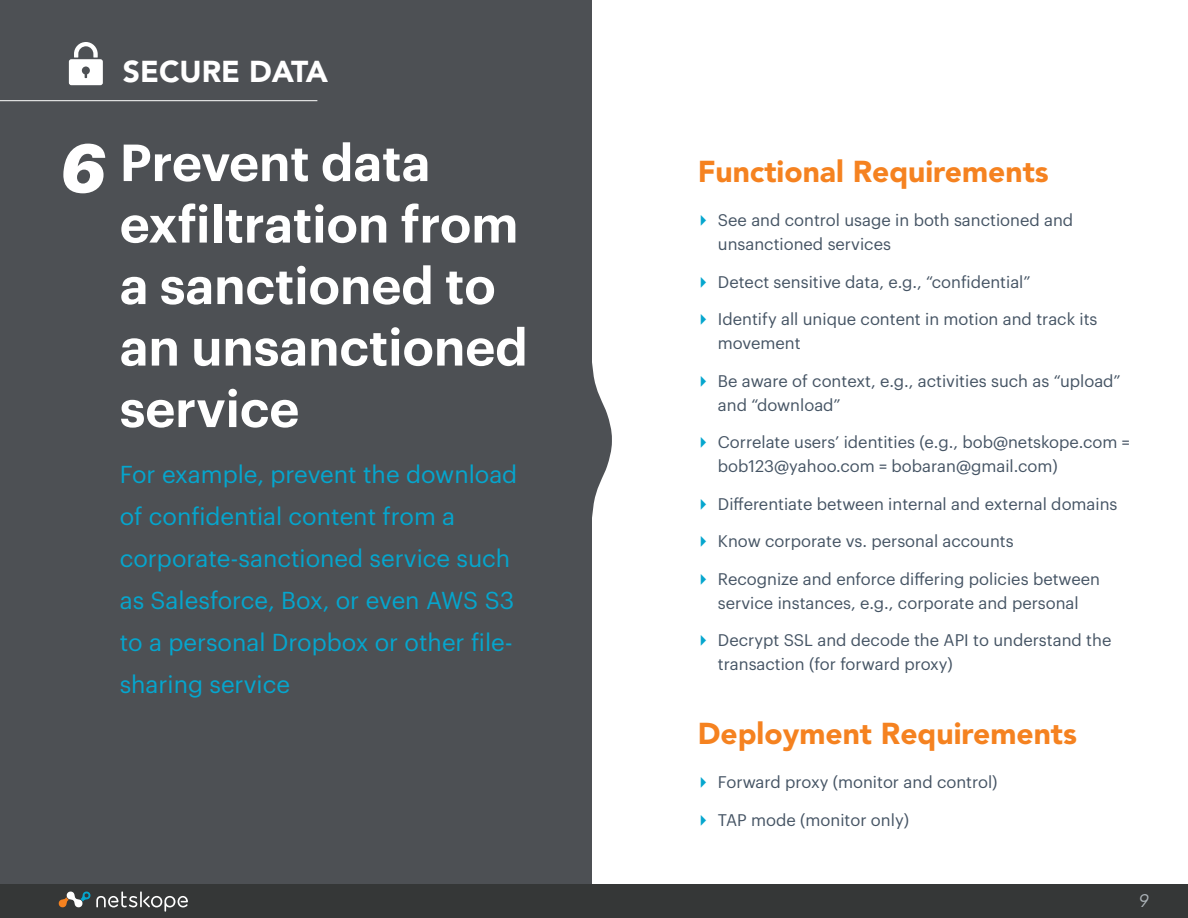
<style>
.page{position:relative;width:1188px;height:918px;background:#fff}
.page>*{position:absolute;margin:0;border:0;box-sizing:border-box;transform-origin:0 0}
.left_subtitles{font:italic 700 67.5px "Graphik";color:#fff}
.left_titles{font:600 51px/61.5px "Graphik";color:#fff}
.paragraph_titles{font:900 30px "Avenir";color:#f58220}
.t1{font:900 30px "Avenir";color:#fff}
.left_subtitles-2{font:24px/42px "Graphik";color:#05a6ce}
.t2{font:italic 18px "Avenir";color:#aeb5ba}
.t3{font:16.5px/24px "Graphik";color:#455464}
.s1{font-family:"Lucida Grande";font-size:18px;color:#05a6ce}
</style>
<div class="page">
<div style="left:0;top:0;width:592px;height:916px;background:#4d5054"></div>
<hr style="left:0;top:100px;width:317px;height:1px;background:#fff">
<div style="left:0;top:885px;width:1188px;height:33px;background:#353737"></div>
<svg style="left:58px;top:891px;width:130px;height:21px"></svg>
<svg style="left:69px;top:42px;width:34px;height:43px"></svg>
<svg style="left:592px;top:363px;width:20px;height:154px"></svg>
<h3 class="t1" style="left:123px;top:53px;width:207px">SECURE DATA</h3>
<p class="left_subtitles" style="left:60px;top:116px;width:47px">6</p>
<p class="left_titles" style="left:120px;top:127px;width:410px">Prevent data exfiltration from a sanctioned to an unsanctioned service</p>
<p class="left_subtitles-2" style="left:120px;top:451px;width:399px">For example, prevent the download of confidential content from a corporate-sanctioned service such as Salesforce, Box, or even AWS S3 to a personal Dropbox or other file&shy;sharing service</p>
<p class="paragraph_titles" style="left:698px;top:154px;width:353px">Functional Requirements</p>
<p class="t3" style="left:718px;top:207px;width:357px;text-indent:-20px"><span class="s1">▸</span> See and control usage in both sanctioned and unsanctioned services</p>
<p class="t3" style="left:698px;top:268px;width:334px"><span class="s1">▸</span> Detect sensitive data, e.g., “confidential”</p>
<p class="t3" style="left:718px;top:306px;width:381px;text-indent:-20px"><span class="s1">▸</span> Identify all unique content in motion and track its movement</p>
<p class="t3" style="left:718px;top:367px;width:404px;text-indent:-20px"><span class="s1">▸</span> Be aware of context, e.g., activities such as “upload” and “download”</p>
<p class="t3" style="left:718px;top:429px;width:413px;text-indent:-20px"><span class="s1">▸</span> Correlate users’ identities (e.g., bob@netskope.com = bob123@yahoo.com = bobaran@gmail.com)</p>
<p class="t3" style="left:698px;top:490px;width:421px"><span class="s1">▸</span> Differentiate between internal and external domains</p>
<p class="t3" style="left:698px;top:528px;width:318px"><span class="s1">▸</span> Know corporate vs. personal accounts</p>
<p class="t3" style="left:698px;top:565px;width:404px;text-align:center"><span class="s1">▸</span> Recognize and enforce differing policies between service instances, e.g., corporate and personal</p>
<p class="t3" style="left:718px;top:627px;width:395px;text-indent:-20px"><span class="s1">▸</span> Decrypt SSL and decode the API to understand the transaction (for forward proxy)</p>
<p class="paragraph_titles" style="left:698px;top:715px;width:381px">Deployment Requirements</p>
<p class="t3" style="left:698px;top:769px;width:301px"><span class="s1">▸</span> Forward proxy (monitor and control)</p>
<p class="t3" style="left:698px;top:806px;width:213px"><span class="s1">▸</span> TAP mode (monitor only)</p>
<p class="t2" style="left:1138px;top:890px;width:12px">9</p>
</div>
